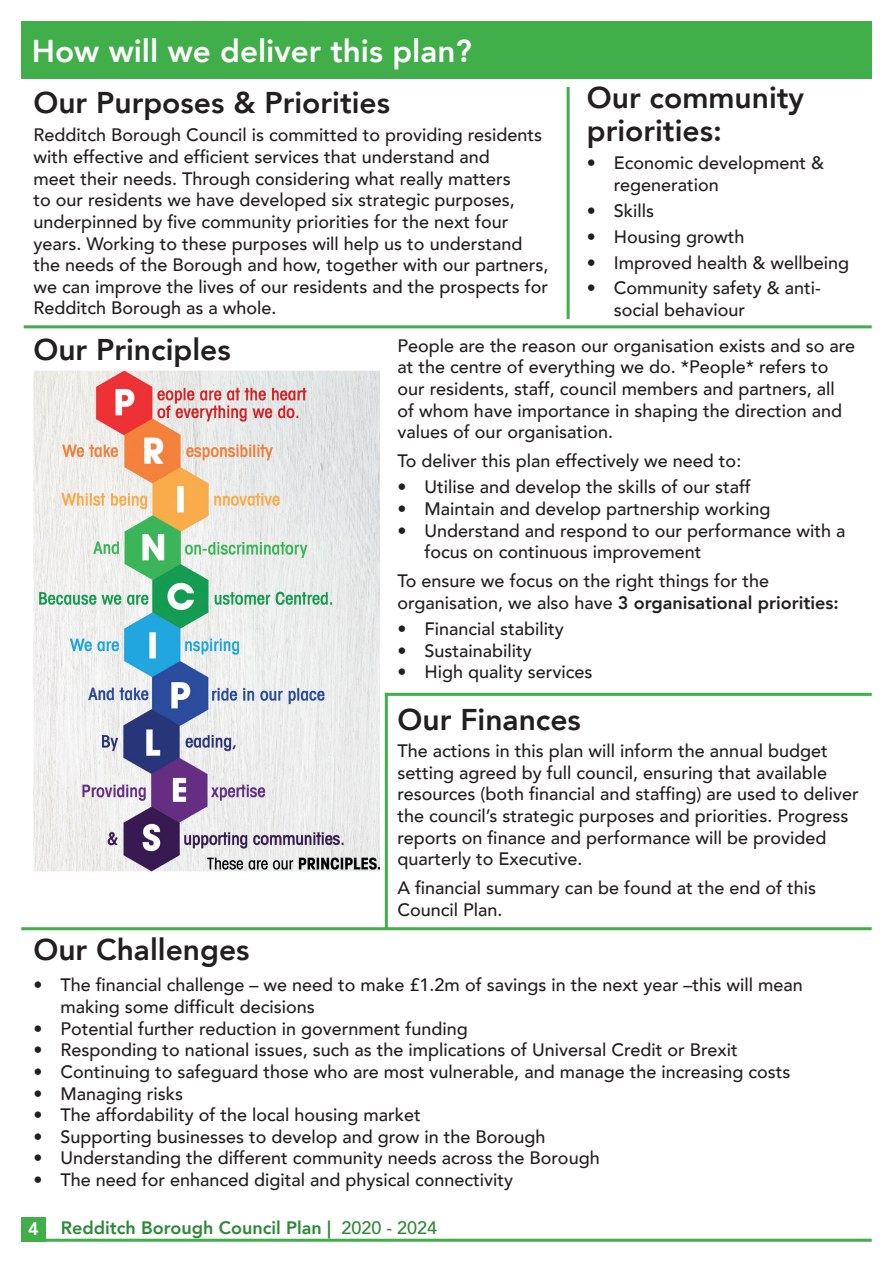
<style>
.page{position:relative;width:893px;height:1263px;background:#fff}
.page>*{position:absolute;margin:0;border:0;box-sizing:border-box;transform-origin:0 0}
.t1{font:800 31.5px "Avenir";color:#fff}
.t2{font:800 30px/33px "Avenir";color:#231f20}
.t3{font:500 18px/21.6px "Avenir";color:#231f20}
.t4{font:800 18px "Avenir";color:#2b8938}
.s1{font-weight:800}
.s2{color:#fff}
.s3{font-weight:500}
</style>
<div class="page">
<div style="left:21px;top:1217px;width:25px;height:25px;background:#40ae49"></div>
<hr style="left:21px;top:1239px;width:851px;height:3px;background:#40ae49">
<div style="left:21px;top:21px;width:851px;height:58px;background:#40ae49"></div>
<hr style="left:567px;top:87px;width:3px;height:232px;background:#40ae49">
<img style="left:33px;top:371px;width:346px;height:501px">
<hr style="left:24px;top:325px;width:848px;height:3px;background:#40ae49">
<hr style="left:385px;top:693px;width:487px;height:3px;background:#40ae49">
<hr style="left:21px;top:927px;width:851px;height:3px;background:#40ae49">
<hr style="left:385px;top:693px;width:3px;height:236px;background:#40ae49">
<h1 class="t1" style="left:32px;top:27px;width:442px">How will we deliver this plan?</h1>
<h2 class="t2" style="left:33px;top:86px;width:358px">Our Purposes &amp; Priorities</h2>
<p class="t3" style="left:33px;top:123px;width:516px">Redditch Borough Council is committed to providing residents with effective and efficient services that understand and<br>meet their needs. Through considering what really matters<br>to our residents we have developed six strategic purposes, underpinned by five community priorities for the next four years. Working to these purposes will help us to understand the needs of the Borough and how, together with our partners, we can improve the lives of our residents and the prospects for Redditch Borough as a whole.</p>
<h2 class="t2" style="left:587px;top:81px;width:219px">Our community priorities:</h2>
<p class="t3" style="left:614px;top:151px;width:212px;text-indent:-27px">• Economic development &amp; regeneration</p>
<p class="t3" style="left:587px;top:199px;width:69px">• Skills</p>
<p class="t3" style="left:587px;top:225px;width:159px">• Housing growth</p>
<p class="t3" style="left:587px;top:250px;width:264px">• Improved health &amp; wellbeing</p>
<p class="t3" style="left:614px;top:276px;width:209px;text-indent:-27px">• Community safety &amp; anti&shy;social behaviour</p>
<h2 class="t2" style="left:33px;top:333px;width:199px">Our Principles</h2>
<p class="t3" style="left:398px;top:334px;width:459px">People are the reason our organisation exists and so are at the centre of everything we do. *People* refers to our residents, staff, council members and partners, all of whom have importance in shaping the direction and values of our organisation.</p>
<p class="t3" style="left:398px;top:449px;width:345px">To deliver this plan effectively we need to:</p>
<p class="t3" style="left:398px;top:475px;width:355px">• Utilise and develop the skills of our staff</p>
<p class="t3" style="left:398px;top:497px;width:375px">• Maintain and develop partnership working</p>
<p class="t3" style="left:425px;top:518px;width:422px;text-indent:-27px">• Understand and respond to our performance with a focus on continuous improvement</p>
<p class="t3" style="left:398px;top:569px;width:443px">To ensure we focus on the right things for the organisation, we also have <span class="s1">3 organisational priorities:</span></p>
<p class="t3" style="left:398px;top:617px;width:168px">• Financial stability</p>
<p class="t3" style="left:398px;top:638px;width:136px">• Sustainability</p>
<p class="t3" style="left:398px;top:660px;width:196px">• High quality services</p>
<h2 class="t2" style="left:398px;top:703px;width:185px">Our Finances</h2>
<p class="t3" style="left:398px;top:739px;width:463px">The actions in this plan will inform the annual budget setting agreed by full council, ensuring that available resources (both financial and staffing) are used to deliver the council’s strategic purposes and priorities. Progress reports on finance and performance will be provided quarterly to Executive.</p>
<p class="t3" style="left:398px;top:876px;width:420px">A financial summary can be found at the end of this<br>Council Plan.</p>
<h2 class="t2" style="left:33px;top:933px;width:218px">Our Challenges</h2>
<p class="t3" style="left:60px;top:973px;width:744px;text-indent:-27px">• The financial challenge – we need to make £1.2m of savings in the next year –this will mean making some difficult decisions</p>
<p class="t3" style="left:33px;top:1017px;width:436px">• Potential further reduction in government funding</p>
<p class="t3" style="left:33px;top:1038px;width:706px">• Responding to national issues, such as the implications of Universal Credit or Brexit</p>
<p class="t3" style="left:33px;top:1060px;width:758px">• Continuing to safeguard those who are most vulnerable, and manage the increasing costs</p>
<p class="t3" style="left:33px;top:1081px;width:151px">• Managing risks</p>
<p class="t3" style="left:33px;top:1103px;width:389px">• The affordability of the local housing market</p>
<p class="t3" style="left:33px;top:1125px;width:514px">• Supporting businesses to develop and grow in the Borough</p>
<p class="t3" style="left:33px;top:1146px;width:568px">• Understanding the different community needs across the Borough</p>
<p class="t3" style="left:33px;top:1168px;width:481px">• The need for enhanced digital and physical connectivity</p>
<p class="t4" style="left:28px;top:1214px;width:411px"><span class="s2">4</span> Redditch Borough Council Plan | <span class="s3">2020 - 2024</span></p>
</div>
